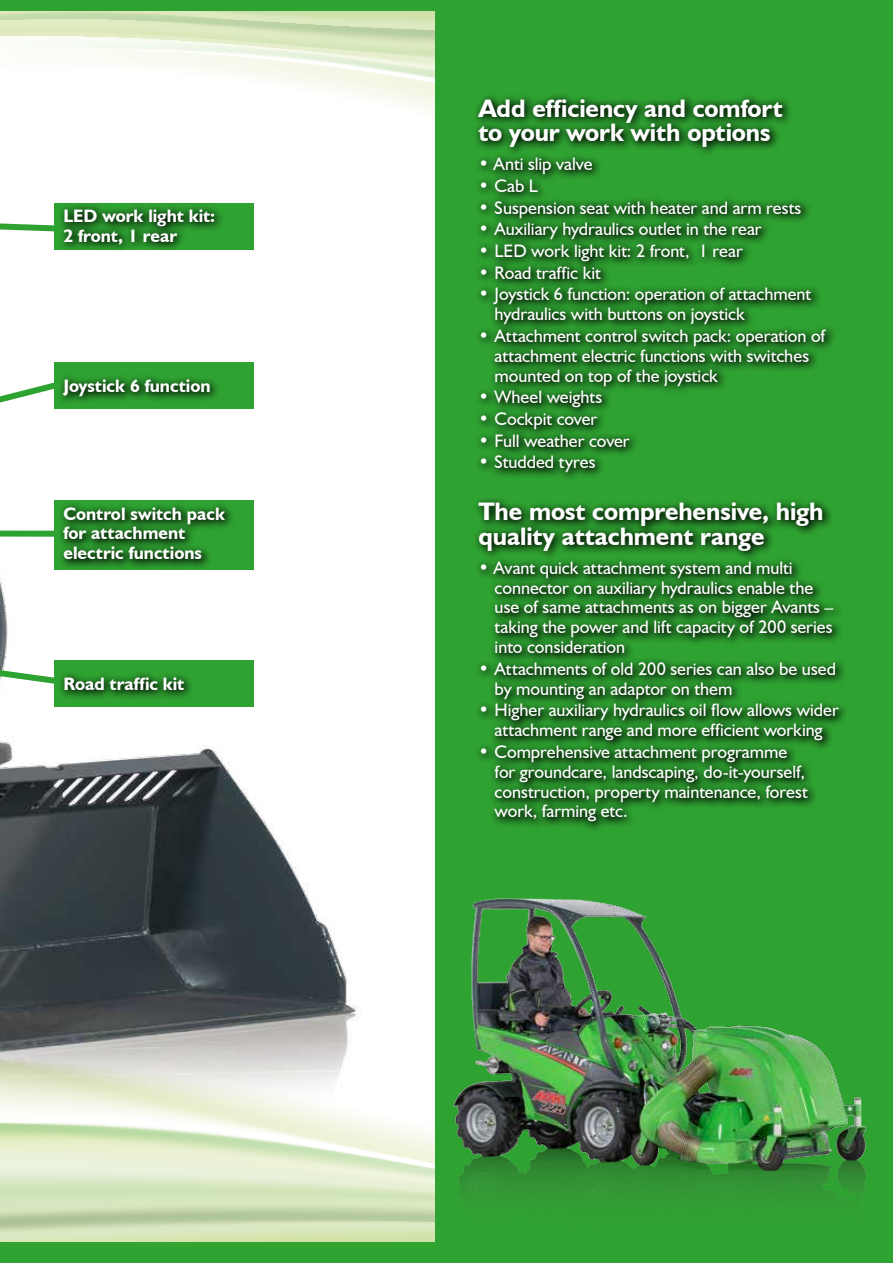
<style>
.page{position:relative;width:893px;height:1263px;background:#fff}
.page>*{position:absolute;margin:0;border:0;box-sizing:border-box;transform-origin:0 0}
.t1{font:700 25.35px/24.3px "Humanist 521 BT";letter-spacing:-.005em;color:#fff}
.t2{font:18px/19.8px "Humanist 521 BT";color:#fff}
.t3{font:700 18px/19.5px "Humanist 521 BT";color:#fff}
</style>
<div class="page">
<svg style="left:0;top:1112px;width:436px;height:131px;background:#dbe8c6"></svg>
<div style="left:0;top:1243px;width:893px;height:10px;background:#32a431"></div>
<div style="left:0;top:1247px;width:893px;height:16px;background:#2fa332"></div>
<svg style="left:0;top:11px;width:436px;height:186px"></svg>
<div style="left:0;top:0;width:893px;height:11px;background:#2fa332"></div>
<img style="left:0;top:114px;width:392px;height:998px">
<div style="left:436px;top:0;width:457px;height:1263px;background:#2fa332"></div>
<svg style="left:475px;top:95px;width:371px;height:735px"></svg>
<div style="left:54px;top:203px;width:199px;height:47px;background:#2fa332"></div>
<svg style="left:57px;top:202px;width:168px;height:52px"></svg>
<div style="left:54px;top:501px;width:199px;height:69px;background:#2fa332"></div>
<svg style="left:61px;top:503px;width:171px;height:65px"></svg>
<div style="left:54px;top:660px;width:199px;height:47px;background:#2fa332"></div>
<svg style="left:60px;top:673px;width:131px;height:25px"></svg>
<svg style="left:0;top:215px;width:66px;height:20px"></svg>
<svg style="left:0;top:527px;width:63px;height:13px"></svg>
<svg style="left:0;top:640px;width:65px;height:48px"></svg>
<div style="left:54px;top:362px;width:199px;height:47px;background:#2fa332"></div>
<svg style="left:65px;top:376px;width:153px;height:26px"></svg>
<svg style="left:0;top:378px;width:65px;height:143px"></svg>
<img style="left:431px;top:884px;width:436px;height:346px">
<p class="t3" style="left:63px;top:208px;width:153px">LED work light kit:<br>2 front, 1 rear</p>
<p class="t3" style="left:63px;top:378px;width:149px">Joystick 6 function</p>
<p class="t3" style="left:63px;top:506px;width:163px">Control switch pack for attachment electric functions</p>
<p class="t3" style="left:63px;top:676px;width:123px">Road traffic kit</p>
<h1 class="t1" style="left:478px;top:99px;width:306px">Add efficiency and comfort to your work with options</h1>
<p class="t2" style="left:478px;top:156px;width:116px">• Anti slip valve</p>
<p class="t2" style="left:478px;top:178px;width:61px">• Cab L</p>
<p class="t2" style="left:478px;top:199px;width:324px">• Suspension seat with heater and arm rests</p>
<p class="t2" style="left:478px;top:221px;width:285px">• Auxiliary hydraulics outlet in the rear</p>
<p class="t2" style="left:478px;top:243px;width:266px">• LED work light kit: 2 front, 1 rear</p>
<p class="t2" style="left:478px;top:264px;width:124px">• Road traffic kit</p>
<p class="t2" style="left:495px;top:286px;width:318px;text-indent:-16px">• Joystick 6 function: operation of attachment hydraulics with buttons on joystick</p>
<p class="t2" style="left:495px;top:328px;width:332px;text-indent:-16px">• Attachment control switch pack: operation of attachment electric functions with switches mounted on top of the joystick</p>
<p class="t2" style="left:478px;top:389px;width:125px">• Wheel weights</p>
<p class="t2" style="left:478px;top:411px;width:120px">• Cockpit cover</p>
<p class="t2" style="left:478px;top:432px;width:153px">• Full weather cover</p>
<p class="t2" style="left:478px;top:454px;width:119px">• Studded tyres</p>
<h1 class="t1" style="left:478px;top:502px;width:347px">The most comprehensive, high quality attachment range</h1>
<p class="t2" style="left:495px;top:559px;width:340px;text-indent:-16px">• Avant quick attachment system and multi connector on auxiliary hydraulics enable the use of same attachments as on bigger Avants – taking the power and lift capacity of 200 series into consideration</p>
<p class="t2" style="left:495px;top:661px;width:343px;text-indent:-16px">• Attachments of old 200 series can also be used by mounting an adaptor on them</p>
<p class="t2" style="left:478px;top:702px;width:362px;text-align:center">• Higher auxiliary hydraulics oil flow allows wider attachment range and more efficient working</p>
<p class="t2" style="left:495px;top:744px;width:315px;text-indent:-16px">• Comprehensive attachment programme for groundcare, landscaping, do-it-yourself, construction, property maintenance, forest work, farming etc.</p>
</div>
